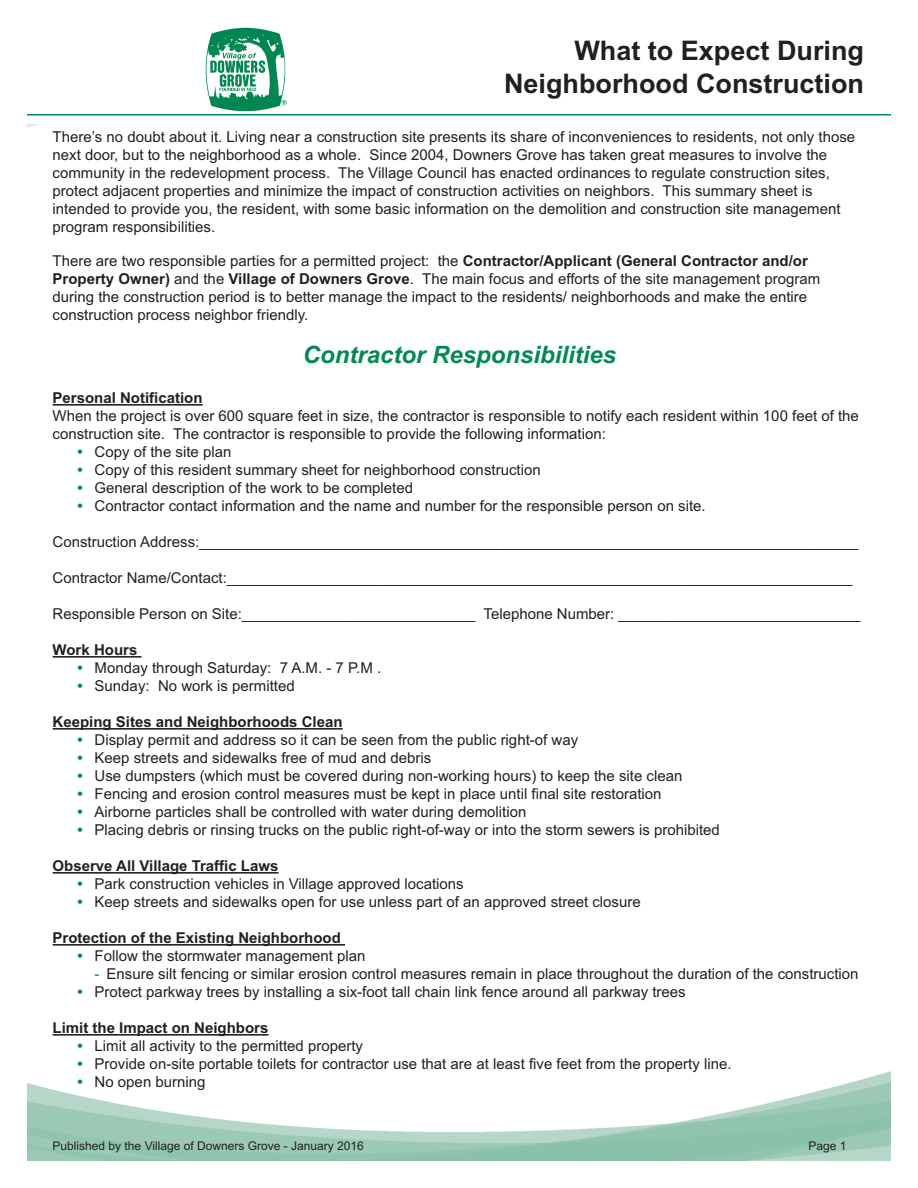
<style>
.page{position:relative;width:918px;height:1188px;background:#fff}
.page>*{position:absolute;margin:0;border:0;box-sizing:border-box;transform-origin:0 0}
.t1{font:700 27px/32.4px "Arial";color:#231f20;text-align:right}
.t2{font:italic 700 24px "Arial";color:#008a52}
.t3{font:15px/18px "Arial";color:#231f20}
.t4{font:700 15px "Arial";color:#231f20}
.t5{font:12px "Arial";color:#231f20}
.s1{font-weight:700}
.s2{font-weight:700;color:#008a52}
.s3{color:#008a52}
</style>
<div class="page">
<img style="left:27px;top:124px;width:864px;height:1037px">
<hr style="left:53px;top:404px;width:150px;height:2px;background:#231f20">
<hr style="left:53px;top:656px;width:89px;height:2px;background:#231f20">
<hr style="left:53px;top:728px;width:290px;height:2px;background:#231f20">
<hr style="left:53px;top:872px;width:226px;height:2px;background:#231f20">
<hr style="left:53px;top:944px;width:292px;height:2px;background:#231f20">
<hr style="left:53px;top:1034px;width:215px;height:2px;background:#231f20">
<svg style="left:206px;top:28px;width:81px;height:83px"></svg>
<hr style="left:27px;top:114px;width:864px;height:2px;background:#008a52">
<h1 class="t1" style="left:504px;top:35px;width:361px">What to Expect During<br>Neighborhood Construction</h1>
<p class="t3" style="left:53px;top:128px;width:804px">There’s no doubt about it. Living near a construction site presents its share of inconveniences to residents, not only those next door, but to the neighborhood as a whole. Since 2004, Downers Grove has taken great measures to involve the community in the redevelopment process. The Village Council has enacted ordinances to regulate construction sites, protect adjacent properties and minimize the impact of construction activities on neighbors. This summary sheet is intended to provide you, the resident, with some basic information on the demolition and construction site management program responsibilities.</p>
<p class="t3" style="left:53px;top:252px;width:769px">There are two responsible parties for a permitted project: the <span class="s1">Contractor/Applicant (General Contractor and/or Property Owner)</span> and the <span class="s1">Village of Downers Grove</span>. The main focus and efforts of the site management program during the construction period is to better manage the impact to the residents/ neighborhoods and make the entire construction process neighbor friendly.</p>
<h2 class="t2" style="left:303px;top:341px;width:315px">Contractor Responsibilities</h2>
<p class="t4" style="left:53px;top:389px;width:152px">Personal Notification</p>
<p class="t3" style="left:53px;top:407px;width:808px">When the project is over 600 square feet in size, the contractor is responsible to notify each resident within 100 feet of the construction site. The contractor is responsible to provide the following information:</p>
<p class="t3" style="left:77px;top:443px;width:155px"><span class="s2">•</span> Copy of the site plan</p>
<p class="t3" style="left:77px;top:461px;width:465px"><span class="s2">•</span> Copy of this resident summary sheet for neighborhood construction</p>
<p class="t3" style="left:77px;top:479px;width:337px"><span class="s2">•</span> General description of the work to be completed</p>
<p class="t3" style="left:77px;top:497px;width:630px"><span class="s2">•</span> Contractor contact information and the name and number for the responsible person on site.</p>
<p class="t3" style="left:53px;top:533px;width:807px">Construction Address:_______________________________________________________________________________</p>
<p class="t3" style="left:53px;top:569px;width:801px">Contractor Name/Contact:___________________________________________________________________________</p>
<p class="t3" style="left:53px;top:605px;width:809px">Responsible Person on Site:____________________________ Telephone Number: _____________________________</p>
<p class="t4" style="left:53px;top:641px;width:86px">Work Hours</p>
<p class="t3" style="left:77px;top:659px;width:305px"><span class="s2">•</span> Monday through Saturday: 7 A.M. - 7 P.M .</p>
<p class="t3" style="left:77px;top:677px;width:219px"><span class="s2">•</span> Sunday: No work is permitted</p>
<p class="t4" style="left:53px;top:713px;width:292px">Keeping Sites and Neighborhoods Clean</p>
<p class="t3" style="left:77px;top:731px;width:502px"><span class="s2">•</span> Display permit and address so it can be seen from the public right-of way</p>
<p class="t3" style="left:77px;top:749px;width:356px"><span class="s2">•</span> Keep streets and sidewalks free of mud and debris</p>
<p class="t3" style="left:77px;top:767px;width:606px"><span class="s2">•</span> Use dumpsters (which must be covered during non-working hours) to keep the site clean</p>
<p class="t3" style="left:77px;top:785px;width:586px"><span class="s2">•</span> Fencing and erosion control measures must be kept in place until final site restoration</p>
<p class="t3" style="left:77px;top:803px;width:451px"><span class="s2">•</span> Airborne particles shall be controlled with water during demolition</p>
<p class="t3" style="left:77px;top:821px;width:644px"><span class="s2">•</span> Placing debris or rinsing trucks on the public right-of-way or into the storm sewers is prohibited</p>
<p class="t4" style="left:53px;top:857px;width:227px">Observe All Village Traffic Laws</p>
<p class="t3" style="left:77px;top:875px;width:388px"><span class="s2">•</span> Park construction vehicles in Village approved locations</p>
<p class="t3" style="left:77px;top:893px;width:565px"><span class="s2">•</span> Keep streets and sidewalks open for use unless part of an approved street closure</p>
<p class="t4" style="left:53px;top:929px;width:290px">Protection of the Existing Neighborhood</p>
<p class="t3" style="left:77px;top:947px;width:290px"><span class="s2">•</span> Follow the stormwater management plan</p>
<p class="t3" style="left:95px;top:965px;width:766px"><span class="s3">-</span> Ensure silt fencing or similar erosion control measures remain in place throughout the duration of the construction</p>
<p class="t3" style="left:77px;top:983px;width:610px"><span class="s2">•</span> Protect parkway trees by installing a six-foot tall chain link fence around all parkway trees</p>
<p class="t4" style="left:53px;top:1019px;width:217px">Limit the Impact on Neighbors</p>
<p class="t3" style="left:77px;top:1037px;width:287px"><span class="s2">•</span> Limit all activity to the permitted property</p>
<p class="t3" style="left:77px;top:1055px;width:656px"><span class="s2">•</span> Provide on-site portable toilets for contractor use that are at least five feet from the property line.</p>
<p class="t3" style="left:77px;top:1073px;width:130px"><span class="s2">•</span> No open burning</p>
<p class="t5" style="left:53px;top:1139px;width:313px">Published by the Village of Downers Grove - January 2016</p>
<p class="t5" style="left:809px;top:1139px;width:40px">Page 1</p>
</div>
